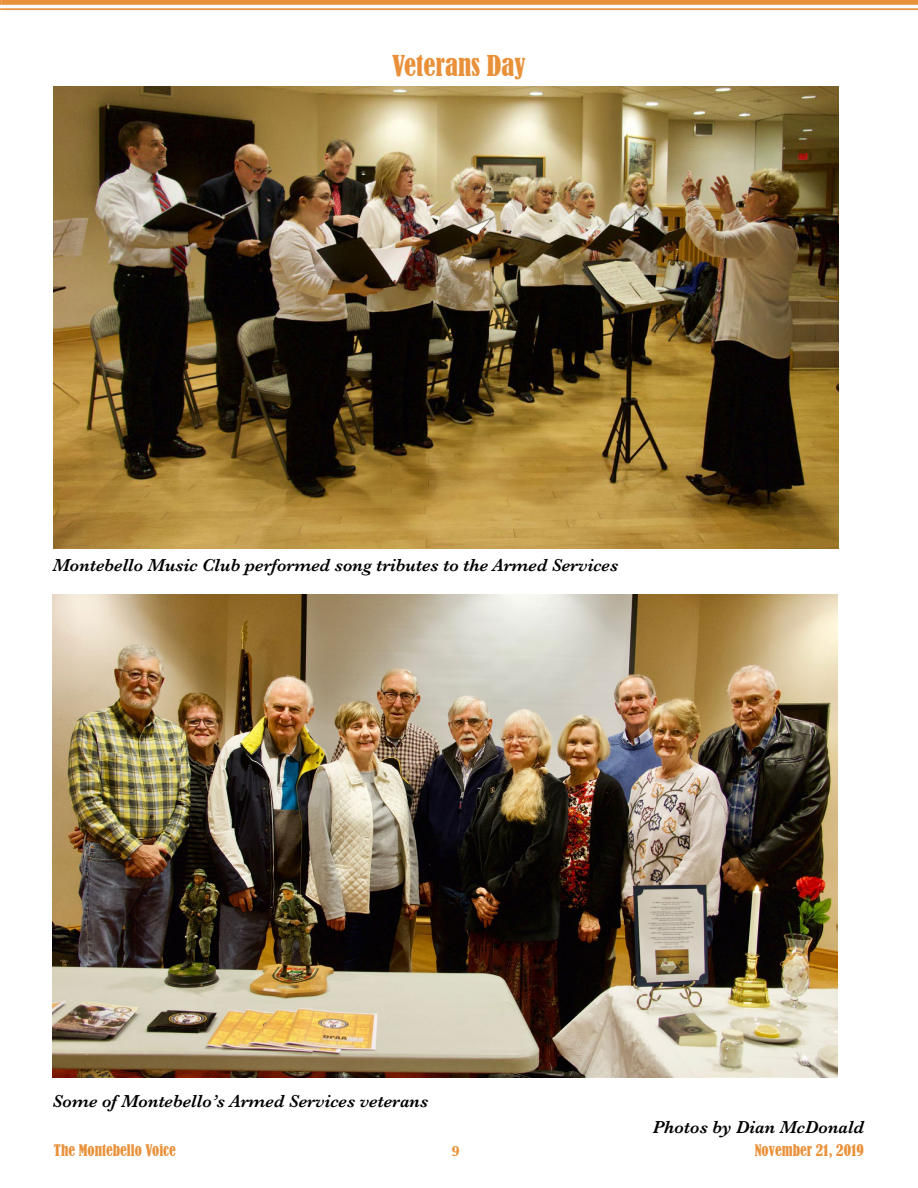
<style>
.page{position:relative;width:918px;height:1188px;background:#fff}
.page>*{position:absolute;margin:0;border:0;box-sizing:border-box;transform-origin:0 0}
.t1{font:condensed 27px "Bernard";color:#e9913a}
.t2{font:italic 600 18px "Baskerville";color:#000}
.t3{font:condensed 15px "Bernard";color:#e9913a}
.t4{font:700 15px "Baskerville";color:#e9913a}
</style>
<div class="page">
<svg style="left:0;top:0;width:2px;height:10px"></svg>
<div style="left:2px;top:0;width:916px;height:5px;background:#e9913a"></div>
<hr style="left:2px;top:8px;width:916px;height:2px;background:#e9913a">
<img style="left:54px;top:86px;width:785px;height:463px">
<img style="left:53px;top:594px;width:785px;height:484px">
<h1 class="t1" style="left:392px;top:50px;width:135px">Veterans Day</h1>
<p class="t2" style="left:53px;top:553px;width:567px">Montebello Music Club performed song tributes to the Armed Services</p>
<p class="t2" style="left:53px;top:1089px;width:377px">Some of Montebello’s Armed Services veterans</p>
<p class="t2" style="left:653px;top:1115px;width:213px">Photos by Dian McDonald</p>
<p class="t3" style="left:54px;top:1141px;width:123px">The Montebello Voice</p>
<p class="t4" style="left:451px;top:1140px;width:10px">9</p>
<p class="t3" style="left:755px;top:1141px;width:111px">November 21, 2019</p>
</div>
